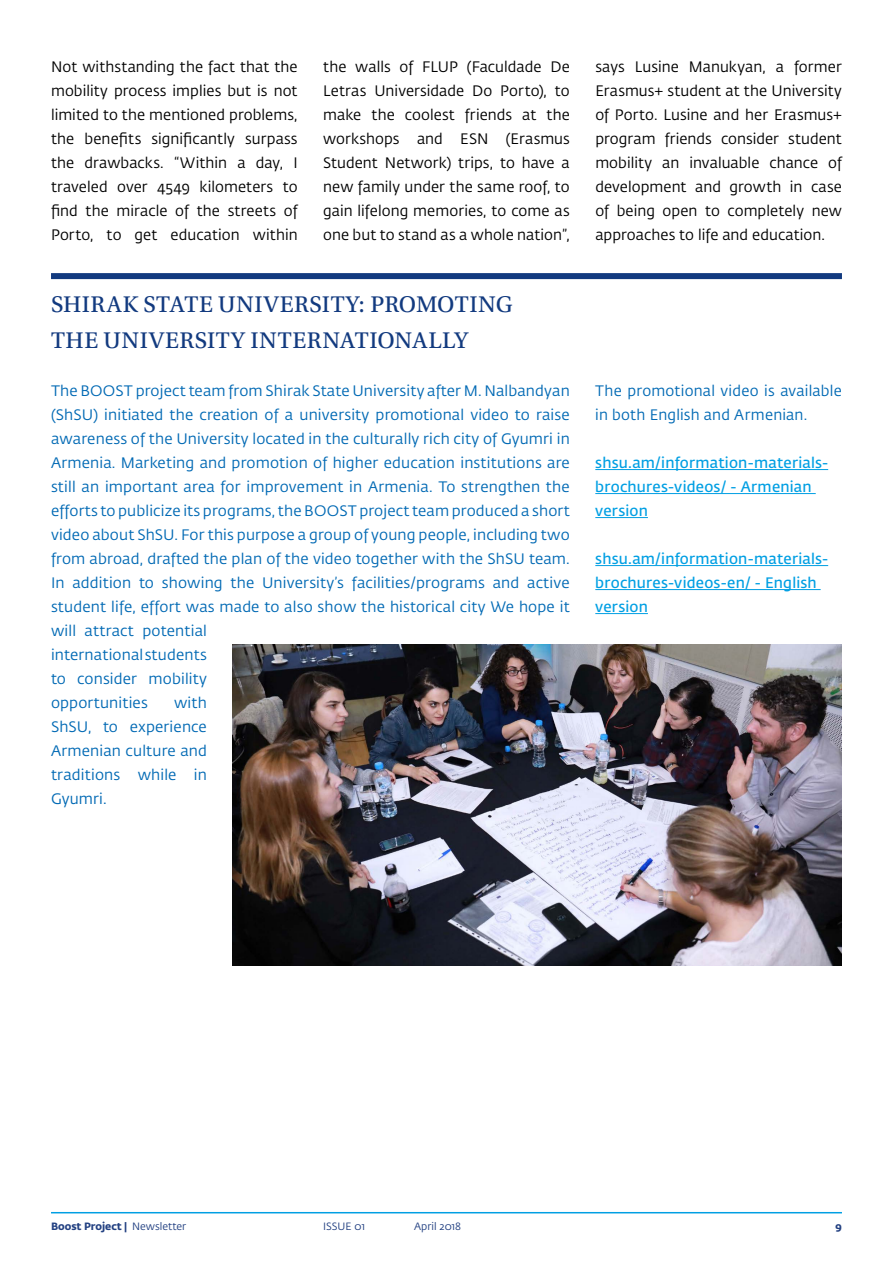
<style>
.page{position:relative;width:893px;height:1263px;background:#fff}
.page>*{position:absolute;margin:0;border:0;box-sizing:border-box;transform-origin:0 0}
.t1{font:24px/36px "Utopia Std Capt";letter-spacing:.02em;color:#123a7f}
.t2{font:15px/24px "Fedra Sans Arm";letter-spacing:.01em;color:#0069b4}
.t3{font:15px/24px "Fedra Sans Arm";letter-spacing:.005em;color:#000;text-align:justify}
.t4{font:600 15px/24px "Fedra Sans Arm";letter-spacing:.01em;color:#009fe3}
.t5{font:700 10.5px "Fedra Sans Arm";color:#234182}
.t6{font:10.5px "Fedra Sans Arm";color:#234182}
.s1{font-weight:400}
</style>
<div class="page">
<hr style="left:51px;top:1212px;width:791px;height:1px;background:#009fe3">
<hr style="left:595px;top:469px;width:233px;height:1px;background:#009fe3">
<hr style="left:595px;top:493px;width:221px;height:1px;background:#009fe3">
<hr style="left:595px;top:517px;width:53px;height:1px;background:#009fe3">
<hr style="left:595px;top:565px;width:233px;height:1px;background:#009fe3">
<hr style="left:595px;top:589px;width:226px;height:1px;background:#009fe3">
<hr style="left:595px;top:613px;width:53px;height:1px;background:#009fe3">
<div style="left:51px;top:273px;width:791px;height:6px;background:#123a7f"></div>
<img style="left:232px;top:644px;width:610px;height:321px">
<p class="t3" style="left:51px;top:55px;width:248px">Not withstanding the fact that the mobility process implies but is not limited to the mentioned problems, the benefits significantly surpass the drawbacks. “Within a day, I traveled over 4549 kilometers to find the miracle of the streets of Porto, to get education within</p>
<p class="t3" style="left:323px;top:55px;width:248px">the walls of FLUP (Faculdade De Letras Universidade Do Porto), to make the coolest friends at the workshops and ESN (Erasmus Student Network) trips, to have a new family under the same roof, to gain lifelong memories, to come as one but to stand as a whole nation”,</p>
<p class="t3" style="left:595px;top:55px;width:248px">says Lusine Manukyan, a former Erasmus+ student at the University of Porto. Lusine and her Erasmus+ program friends consider student mobility an invaluable chance of development and growth in case of being open to completely new approaches to life and education.</p>
<h1 class="t1" style="left:51px;top:287px;width:463px">SHIRAK STATE UNIVERSITY: PROMOTING<br>THE UNIVERSITY INTERNATIONALLY</h1>
<p class="t2" style="left:51px;top:379px;width:520px">The BOOST project team from Shirak State University after M. Nalbandyan (ShSU) initiated the creation of a university promotional video to raise awareness of the University located in the culturally rich city of Gyumri in Armenia. Marketing and promotion of higher education institutions are still an important area for improvement in Armenia. To strengthen the efforts to publicize its programs, the BOOST project team produced a short video about ShSU. For this purpose a group of young people, including two from abroad, drafted the plan of the video together with the ShSU team.<br>In addition to showing the University’s facilities/programs and active student life, effort was made to also show the historical city We hope it will attract potential<br>international students<br>to consider mobility<br>opportunities</p>
<p class="t2" style="left:51px;top:691px;width:157px;text-align:justify;text-indent:123px">with ShSU, to experience Armenian culture and traditions while in Gyumri.</p>
<p class="t2" style="left:595px;top:379px;width:248px">The promotional video is available in both English and Armenian.</p>
<p class="t4" style="left:595px;top:451px;width:234px">shsu.am/information-materials&shy;brochures-videos/ - Armenian version</p>
<p class="t4" style="left:595px;top:547px;width:234px">shsu.am/information-materials&shy;brochures-videos-en/ - English version</p>
<p class="t5" style="left:51px;top:1219px;width:137px">Boost Project | <span class="s1">Newsletter</span></p>
<p class="t6" style="left:323px;top:1219px;width:43px">ISSUE 01</p>
<p class="t6" style="left:414px;top:1219px;width:48px">April 2018</p>
<p class="t5" style="left:836px;top:1219px;width:8px">9</p>
</div>
